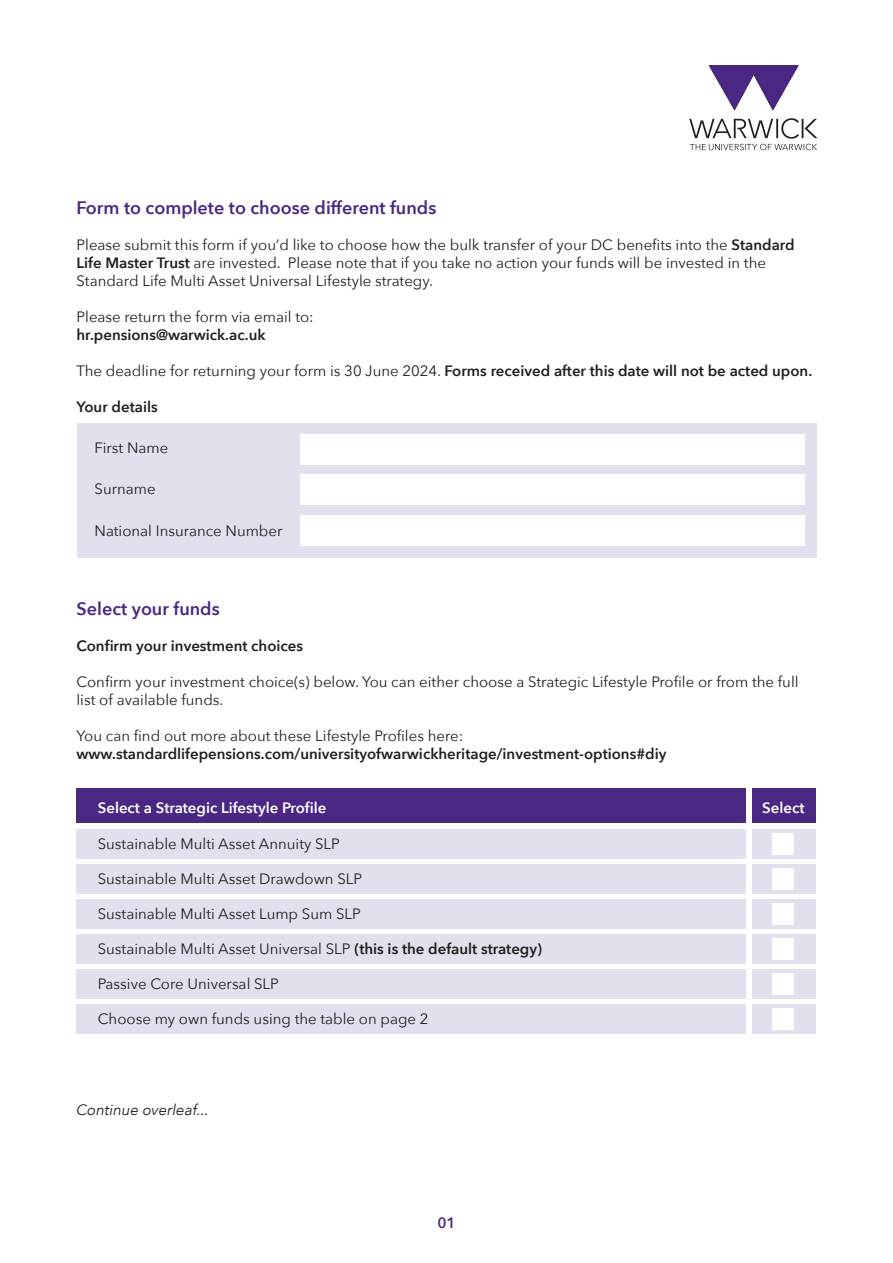
<style>
.page{position:relative;width:893px;height:1263px;background:#fff}
.page>*{position:absolute;margin:0;border:0;box-sizing:border-box;transform-origin:0 0}
.t1{font:600 18px "Avenir Next";color:#4a2783}
.t2{font:15px/18px "Avenir Next";color:#231f20}
.t3{font:600 15px "Avenir Next";color:#231f20}
.t4{font:600 15px "Avenir Next";color:#fff}
.t5{font:italic 15px "Avenir Next";color:#231f20}
.t6{font:600 15px "Avenir Next";color:#4a2783}
.s1{font-weight:600}
.s2{font-weight:400}
</style>
<div class="page">
<svg style="left:709px;top:65px;width:90px;height:45px"></svg>
<svg style="left:689px;top:118px;width:128px;height:32px"></svg>
<div style="left:77px;top:789px;width:669px;height:34px;background:#4a2783"></div>
<div style="left:77px;top:423px;width:739px;height:135px;background:#e3dfed"></div>
<div style="left:300px;top:434px;width:504px;height:31px;background:#fff"></div>
<div style="left:300px;top:475px;width:504px;height:30px;background:#fff"></div>
<div style="left:300px;top:515px;width:504px;height:31px;background:#fff"></div>
<div style="left:77px;top:829px;width:669px;height:30px;background:#e3dfed"></div>
<div style="left:77px;top:864px;width:669px;height:30px;background:#e3dfed"></div>
<div style="left:77px;top:899px;width:669px;height:30px;background:#e3dfed"></div>
<div style="left:77px;top:934px;width:669px;height:30px;background:#e3dfed"></div>
<div style="left:77px;top:969px;width:669px;height:30px;background:#e3dfed"></div>
<div style="left:77px;top:1004px;width:669px;height:30px;background:#e3dfed"></div>
<div style="left:752px;top:789px;width:64px;height:34px;background:#4a2783"></div>
<div style="left:752px;top:829px;width:64px;height:30px;background:#e3dfed"></div>
<div style="left:752px;top:864px;width:64px;height:30px;background:#e3dfed"></div>
<div style="left:752px;top:899px;width:64px;height:30px;background:#e3dfed"></div>
<div style="left:752px;top:934px;width:64px;height:30px;background:#e3dfed"></div>
<div style="left:752px;top:969px;width:64px;height:30px;background:#e3dfed"></div>
<div style="left:752px;top:1004px;width:64px;height:30px;background:#e3dfed"></div>
<div style="left:773px;top:833px;width:21px;height:22px;background:#fff"></div>
<div style="left:773px;top:868px;width:21px;height:22px;background:#fff"></div>
<div style="left:773px;top:904px;width:21px;height:21px;background:#fff"></div>
<div style="left:773px;top:939px;width:21px;height:21px;background:#fff"></div>
<div style="left:773px;top:974px;width:21px;height:21px;background:#fff"></div>
<div style="left:773px;top:1009px;width:21px;height:21px;background:#fff"></div>
<p class="t1" style="left:77px;top:192px;width:361px">Form to complete to choose different funds</p>
<p class="t2" style="left:77px;top:235px;width:720px">Please submit this form if you’d like to choose how the bulk transfer of your DC benefits into the <span class="s1">Standard<br>Life Master Trust</span> are invested. Please note that if you take no action your funds will be invested in the<br>Standard Life Multi Asset Universal Lifestyle strategy.</p>
<p class="t2" style="left:77px;top:307px;width:239px">Please return the form via email to:</p>
<p class="t3" style="left:77px;top:322px;width:191px">hr.pensions@warwick.ac.uk</p>
<p class="t3" style="left:77px;top:358px;width:737px"><span class="s2">The deadline for returning your form is 30 June 2024.</span> Forms received after this date will not be acted upon.</p>
<p class="t3" style="left:77px;top:394px;width:83px">Your details</p>
<p class="t2" style="left:95px;top:438px;width:75px">First Name</p>
<p class="t2" style="left:95px;top:480px;width:63px">Surname</p>
<p class="t2" style="left:95px;top:521px;width:189px">National Insurance Number</p>
<p class="t1" style="left:77px;top:593px;width:145px">Select your funds</p>
<p class="t3" style="left:77px;top:633px;width:228px">Confirm your investment choices</p>
<p class="t2" style="left:77px;top:672px;width:723px">Confirm your investment choice(s) below. You can either choose a Strategic Lifestyle Profile or from the full list of available funds.</p>
<p class="t2" style="left:77px;top:726px;width:388px">You can find out more about these Lifestyle Profiles here:</p>
<p class="t3" style="left:77px;top:741px;width:591px">www.standardlifepensions.com/universityofwarwickheritage/investment-options#diy</p>
<p class="t4" style="left:98px;top:795px;width:230px">Select a Strategic Lifestyle Profile</p>
<p class="t4" style="left:762px;top:795px;width:44px">Select</p>
<p class="t2" style="left:98px;top:834px;width:244px">Sustainable Multi Asset Annuity SLP</p>
<p class="t2" style="left:98px;top:869px;width:266px">Sustainable Multi Asset Drawdown SLP</p>
<p class="t2" style="left:98px;top:904px;width:265px">Sustainable Multi Asset Lump Sum SLP</p>
<p class="t2" style="left:98px;top:939px;width:446px">Sustainable Multi Asset Universal SLP <span class="s1">(this is the default strategy)</span></p>
<p class="t2" style="left:98px;top:974px;width:183px">Passive Core Universal SLP</p>
<p class="t2" style="left:98px;top:1009px;width:332px">Choose my own funds using the table on page 2</p>
<p class="t5" style="left:77px;top:1097px;width:134px">Continue overleaf...</p>
<p class="t6" style="left:437px;top:1209px;width:20px">01</p>
</div>
